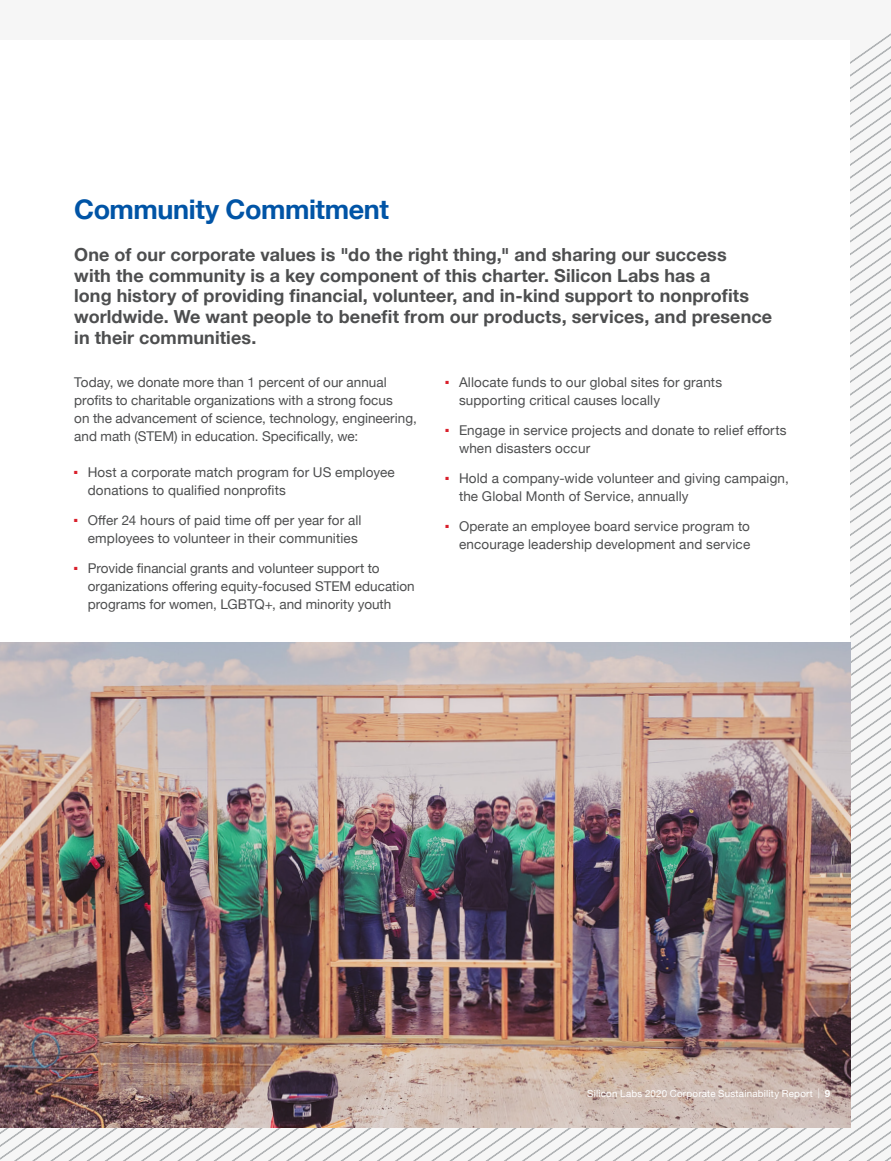
<style>
.page{position:relative;width:891px;height:1161px;background:#fff}
.page>*{position:absolute;margin:0;border:0;box-sizing:border-box;transform-origin:0 0}
.t1{font:700 27px "Helvetica Neue";letter-spacing:-.02em;color:#0054a6}
.t2{font:700 18px/20.7px "Helvetica Neue";letter-spacing:.005em;color:#4d4e4f}
.t3{font:13.5px/18px "Helvetica Neue";letter-spacing:.01em;color:#4d4e4f}
.t4{font:9.75px "Helvetica Neue";letter-spacing:.025em;color:#fff}
.s1{font-weight:300}
.s2{font-weight:700}
</style>
<div class="page">
<svg style="left:540px;top:1008px;width:351px;height:153px"></svg>
<svg style="left:558px;top:1021px;width:333px;height:140px"></svg>
<svg style="left:576px;top:1034px;width:315px;height:127px"></svg>
<img style="left:0;top:642px;width:850px;height:486px">
<h1 class="t1" style="left:74px;top:188px;width:316px">Community Commitment</h1>
<p class="t2" style="left:74px;top:245px;width:700px">One of our corporate values is "do the right thing," and sharing our success<br>with the community is a key component of this charter. Silicon Labs has a<br>long history of providing financial, volunteer, and in-kind support to nonprofits worldwide. We want people to benefit from our products, services, and presence in their communities.</p>
<p class="t3" style="left:74px;top:374px;width:344px">Today, we donate more than 1 percent of our annual profits to charitable organizations with a strong focus<br>on the advancement of science, technology, engineering, and math (STEM) in education. Specifically, we:</p>
<p class="t3" style="left:88px;top:464px;width:309px;text-indent:-13px"><sup>■</sup> Host a corporate match program for US employee donations to qualified nonprofits</p>
<p class="t3" style="left:74px;top:512px;width:289px;text-align:right"><sup>■</sup> Offer 24 hours of paid time off per year for all employees to volunteer in their communities</p>
<p class="t3" style="left:88px;top:560px;width:328px;text-indent:-13px"><sup>■</sup> Provide financial grants and volunteer support to organizations offering equity-focused STEM education programs for women, LGBTQ+, and minority youth</p>
<p class="t3" style="left:459px;top:374px;width:265px;text-indent:-13px"><sup>■</sup> Allocate funds to our global sites for grants supporting critical causes locally</p>
<p class="t3" style="left:459px;top:422px;width:329px;text-indent:-13px"><sup>■</sup> Engage in service projects and donate to relief efforts when disasters occur</p>
<p class="t3" style="left:459px;top:470px;width:331px;text-indent:-13px"><sup>■</sup> Hold a company-wide volunteer and giving campaign, the Global Month of Service, annually</p>
<p class="t3" style="left:446px;top:518px;width:306px;text-align:right"><sup>■</sup> Operate an employee board service program to encourage leadership development and service</p>
<p class="t4" style="left:587px;top:1087px;width:245px">Silicon Labs 2020 Corporate Sustainability Report <span class="s1">|</span> <span class="s2">9</span></p>
</div>
